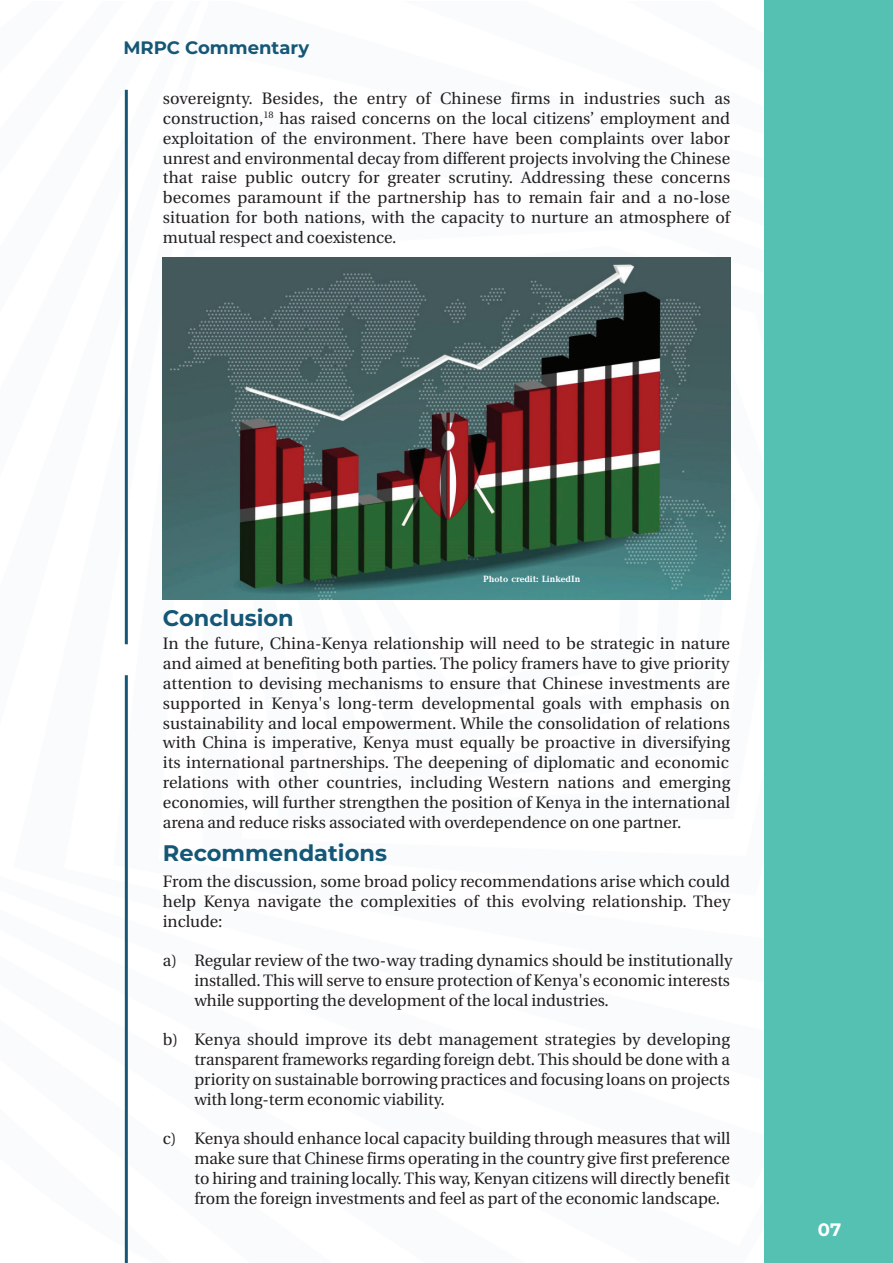
<style>
.page{position:relative;width:893px;height:1263px;background:#fff}
.page>*{position:absolute;margin:0;border:0;box-sizing:border-box;transform-origin:0 0}
.t1{font:100 22.5px "Montserrat";color:#145776}
.t2{font:100 18px "Montserrat";color:#145776}
.t3{font:100 18px "Montserrat";color:#fff}
.t4{font:16.5px/19.8px "Utopia";letter-spacing:-.005em;color:#231f20;text-align:justify}
.t5{font:700 8.7px "Baltica";color:#fff}
</style>
<div class="page">
<svg style="left:124px;top:89px;width:96px;height:556px"></svg>
<div style="left:764px;top:0;width:129px;height:1263px;background:#54c1b3"></div>
<hr style="left:125px;top:90px;width:3px;height:554px;background:#145776">
<hr style="left:125px;top:675px;width:3px;height:588px;background:#145776">
<img style="left:163px;top:258px;width:567px;height:341px">
<p class="t2" style="left:123px;top:35px;width:187px">MRPC Commentary</p>
<p class="t4" style="left:163px;top:89px;width:569px">sovereignty. Besides, the entry of Chinese firms in industries such as construction,<sup>18</sup> has raised concerns on the local citizens’ employment and exploitation of the environment. There have been complaints over labor unrest and environmental decay from different projects involving the Chinese that raise public outcry for greater scrutiny. Addressing these concerns becomes paramount if the partnership has to remain fair and a no-lose situation for both nations, with the capacity to nurture an atmosphere of mutual respect and coexistence.</p>
<h1 class="t1" style="left:163px;top:603px;width:132px">Conclusion</h1>
<p class="t5" style="left:483px;top:574px;width:99px">Photo credit: LinkedIn</p>
<p class="t4" style="left:163px;top:634px;width:569px">In the future, China-Kenya relationship will need to be strategic in nature and aimed at benefiting both parties. The policy framers have to give priority attention to devising mechanisms to ensure that Chinese investments are supported in Kenya's long-term developmental goals with emphasis on sustainability and local empowerment. While the consolidation of relations with China is imperative, Kenya must equally be proactive in diversifying its international partnerships. The deepening of diplomatic and economic relations with other countries, including Western nations and emerging economies, will further strengthen the position of Kenya in the international arena and reduce risks associated with overdependence on one partner.</p>
<h1 class="t1" style="left:163px;top:838px;width:225px">Recommendations</h1>
<p class="t4" style="left:163px;top:872px;width:569px">From the discussion, some broad policy recommendations arise which could help Kenya navigate the complexities of this evolving relationship. They include:</p>
<p class="t4" style="left:194px;top:951px;width:539px;text-align:left">Regular review of the two-way trading dynamics should be institutionally installed. This will serve to ensure protection of Kenya's economic interests while supporting the development of the local industries.</p>
<p class="t4" style="left:194px;top:1030px;width:537px">Kenya should improve its debt management strategies by developing transparent frameworks regarding foreign debt. This should be done with a priority on sustainable borrowing practices and focusing loans on projects with long-term economic viability.</p>
<p class="t4" style="left:194px;top:1129px;width:537px">Kenya should enhance local capacity building through measures that will make sure that Chinese firms operating in the country give first preference to hiring and training locally. This way, Kenyan citizens will directly benefit from the foreign investments and feel as part of the economic landscape.</p>
<p class="t4" style="left:163px;top:951px;width:16px">a)</p>
<p class="t4" style="left:163px;top:1030px;width:17px">b)</p>
<p class="t4" style="left:163px;top:1129px;width:15px">c)</p>
<p class="t3" style="left:818px;top:1217px;width:25px">07</p>
</div>
